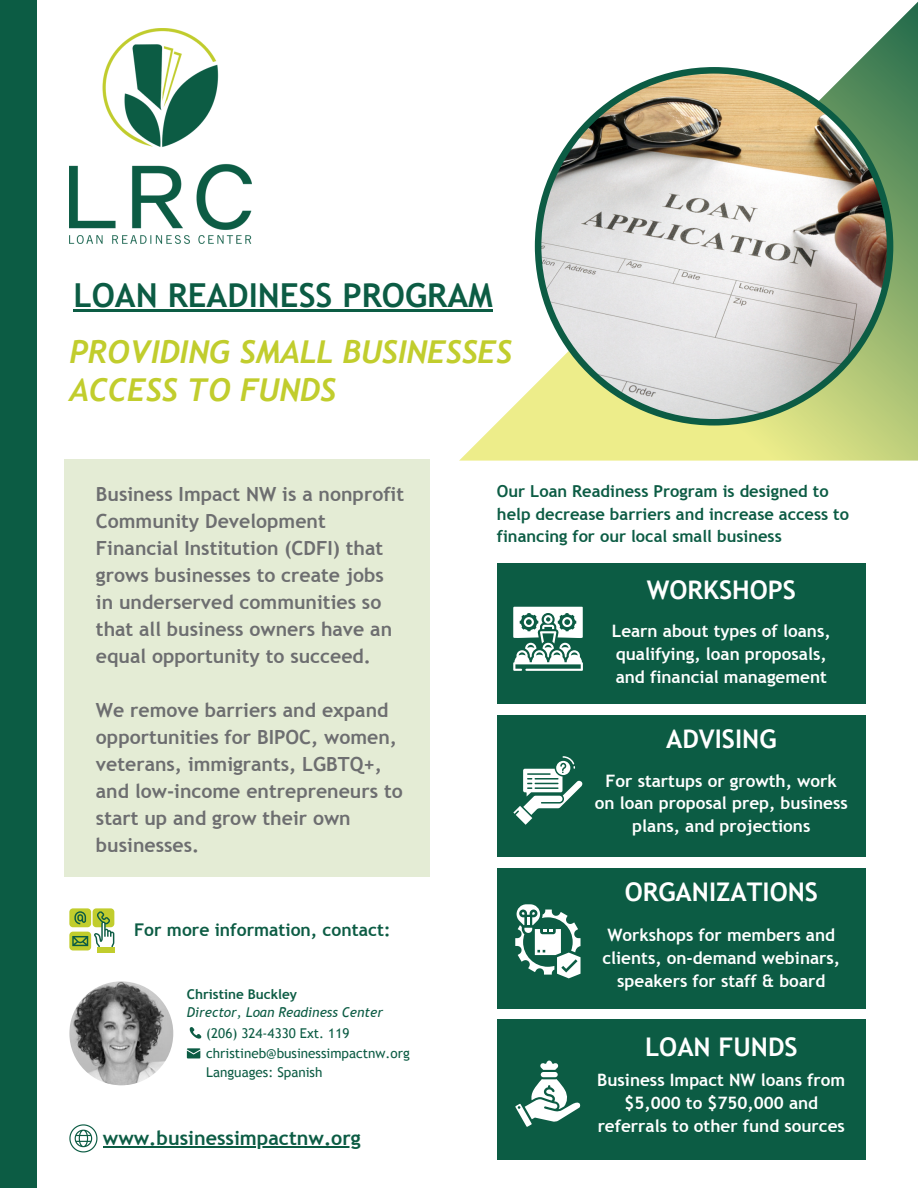
<style>
.page{position:relative;width:918px;height:1188px;background:#fff}
.page>*{position:absolute;margin:0;border:0;box-sizing:border-box;transform-origin:0 0}
.t1{font:700 33px "Trebuchet MS";color:#0c5c44}
.t2{font:italic 700 31.5px/38.2px "Trebuchet";color:#c1cd2d}
.t3{font:700 25.65px "Trebuchet MS";color:#fff}
.t4{font:700 19.8px "Trebuchet MS";color:#0c5c44}
.t5{font:700 19.5px/27px "Trebuchet MS";color:#6d6e70}
.t6{font:700 17.55px "Trebuchet MS";color:#0c5c44}
.t7{font:700 17.1px/22.8px "Trebuchet MS";color:#fff;text-align:center}
.t8{font:700 16.5px/22.5px "Trebuchet MS";color:#0c5c44}
.t9{font:13.5px/19.2px "Trebuchet MS";color:#0c5c44}
.t10{font:italic 13.5px "Trebuchet MS";color:#0c5c44}
.t11{font:700 13.5px "Trebuchet MS";color:#0c5c44}
</style>
<div class="page">
<div style="left:497px;top:563px;width:369px;height:141px;background:#0c5c44"></div>
<div style="left:497px;top:715px;width:369px;height:142px;background:#0c5c44"></div>
<div style="left:497px;top:868px;width:369px;height:140px;background:#0c5c44"></div>
<div style="left:497px;top:1020px;width:369px;height:140px;background:#0c5c44"></div>
<svg style="left:459px;top:2px;width:459px;height:459px"></svg>
<svg style="left:535px;top:67px;width:358px;height:359px"></svg>
<img style="left:69px;top:28px;width:183px;height:215px">
<div style="left:69px;top:932px;width:22px;height:18px;background:#c1cd2d;border-radius:4px"></div>
<div style="left:69px;top:908px;width:22px;height:19px;background:#c1cd2d;border-radius:4px"></div>
<svg style="left:72px;top:908px;width:42px;height:40px"></svg>
<div style="left:97px;top:948px;width:17px;height:5px;background:#c1cd2d"></div>
<img style="left:69px;top:981px;width:104px;height:104px;border-radius:50%">
<svg style="left:189px;top:1027px;width:12px;height:12px"></svg>
<svg style="left:187px;top:1048px;width:13px;height:10px"></svg>
<svg style="left:69px;top:1124px;width:28px;height:28px"></svg>
<hr style="left:103px;top:1146px;width:258px;height:1px;background:#0c5c44">
<div style="left:64px;top:459px;width:366px;height:418px;background:#e4ecd5"></div>
<svg style="left:513px;top:756px;width:70px;height:69px"></svg>
<svg style="left:515px;top:904px;width:66px;height:74px"></svg>
<svg style="left:515px;top:1061px;width:66px;height:66px"></svg>
<svg style="left:513px;top:607px;width:70px;height:64px"></svg>
<div style="left:0;top:0;width:36px;height:1188px;background:#0c5c44"></div>
<hr style="left:73px;top:310px;width:420px;height:2px;background:#0c5c44">
<h1 class="t1" style="left:73px;top:276px;width:421px">LOAN READINESS PROGRAM</h1>
<h2 class="t2" style="left:69px;top:333px;width:444px">PROVIDING SMALL BUSINESSES<br>ACCESS TO FUNDS</h2>
<p class="t5" style="left:96px;top:481px;width:310px">Business Impact NW is a nonprofit<br>Community Development<br>Financial Institution (CDFI) that grows businesses to create jobs in underserved communities so that all business owners have an equal opportunity to succeed.</p>
<p class="t5" style="left:96px;top:697px;width:308px">We remove barriers and expand opportunities for BIPOC, women, veterans, immigrants, LGBTQ+, and low-income entrepreneurs to start up and grow their own businesses.</p>
<p class="t6" style="left:134px;top:919px;width:258px">For more information, contact:</p>
<p class="t11" style="left:187px;top:986px;width:112px">Christine Buckley</p>
<p class="t10" style="left:187px;top:1004px;width:198px">Director, Loan Readiness Center</p>
<p class="t9" style="left:206px;top:1024px;width:205px">(206) 324-4330 Ext. 119 christineb@businessimpactnw.org<br>Languages: Spanish</p>
<p class="t4" style="left:103px;top:1126px;width:259px">www.businessimpactnw.org</p>
<p class="t8" style="left:497px;top:480px;width:354px">Our Loan Readiness Program is designed to help decrease barriers and increase access to financing for our local small business</p>
<h3 class="t3" style="left:647px;top:575px;width:151px">WORKSHOPS</h3>
<p class="t7" style="left:612px;top:620px;width:220px;text-align:left">Learn about types of loans, qualifying, loan proposals, and financial management</p>
<h3 class="t3" style="left:666px;top:724px;width:112px">ADVISING</h3>
<p class="t7" style="left:595px;top:769px;width:255px">For startups or growth, work on loan proposal prep, business plans, and projections</p>
<h3 class="t3" style="left:625px;top:877px;width:195px">ORGANIZATIONS</h3>
<p class="t7" style="left:602px;top:924px;width:239px">Workshops for members and clients, on-demand webinars, speakers for staff &amp; board</p>
<h3 class="t3" style="left:645px;top:1032px;width:154px">LOAN FUNDS</h3>
<p class="t7" style="left:597px;top:1068px;width:250px">Business Impact NW loans from $5,000 to $750,000 and referrals to other fund sources</p>
</div>
